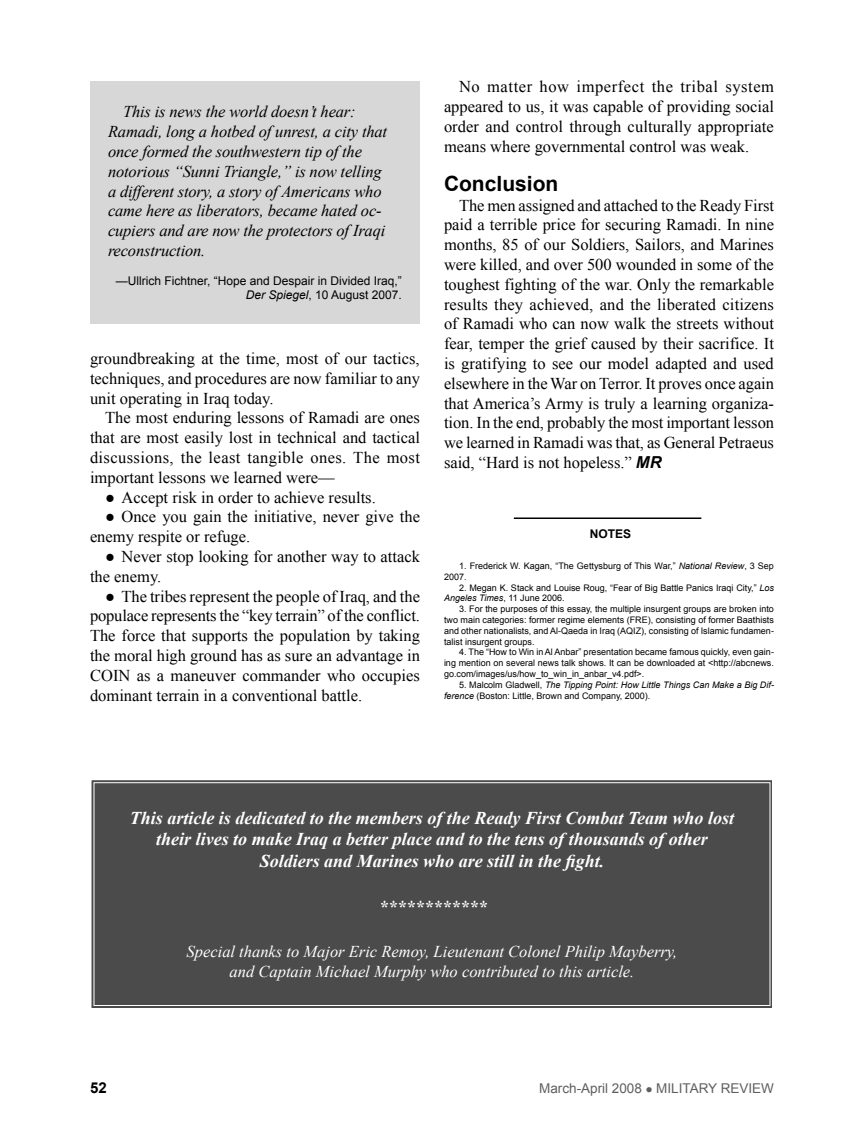
<style>
.page{position:relative;width:864px;height:1134px;background:#fff}
.page>*{position:absolute;margin:0;border:0;box-sizing:border-box;transform-origin:0 0}
.subhead{font:700 21px "Arial";color:#000}
.fob{font:italic 700 18px/21.6px "Times New Roman";color:#fff;text-align:center}
.fob-2{font:700 18px "Times New Roman";color:#fff}
.fob-3{font:16.5px/19.8px "Times New Roman";color:#000;text-align:justify}
.fob_Bullet{font:16.5px/19.8px "Times New Roman";color:#000}
.t1{font:italic 16.5px/19.8px "Times New Roman";letter-spacing:-.01em;color:#000}
.fob-4{font:italic 16.5px/19.8px "Times New Roman";color:#fff;text-align:center}
.t2{font:700 15px "Arial";color:#000}
.t3{font:13.5px "Arial";color:#5e5f5f}
.t4{font:12px/14.4px "Arial";color:#000;text-align:right}
.bio{font:700 12px "Arial";color:#000}
.ftnote{font:9px/10.8px "Arial";color:#000}
.s1{font-style:italic}
.s2{font-family:"Arial";font-weight:700;font-style:italic}
</style>
<div class="page">
<div style="left:91px;top:780px;width:681px;height:228px;background:#4b4b4b"></div>
<div style="left:93px;top:782px;width:678px;height:224px;border:1px solid #fff"></div>
<div style="left:90px;top:81px;width:330px;height:243px;background:#d7d7d7"></div>
<hr style="left:514px;top:518px;width:187px;height:1px;background:#000">
<p class="t1" style="left:108px;top:102px;width:281px;text-indent:15px">This is news the world doesn’t hear:<br>Ramadi, long a hotbed of unrest, a city that once formed the southwestern tip of the notorious “Sunni Triangle,” is now telling a different story, a story of Americans who came here as liberators, became hated oc&shy;cupiers and are now the protectors of Iraqi reconstruction.</p>
<p class="t4" style="left:116px;top:273px;width:288px">—Ullrich Fichtner, “Hope and Despair in Divided I raq,”<br><span class="s1">Der Spiegel</span>, 10 August 2007.</p>
<p class="fob-3" style="left:90px;top:348px;width:331px">groundbreaking at the time, most of our tactics, techniques, and procedures are now familiar to any unit operating in Iraq today.</p>
<p class="fob-3" style="left:90px;top:408px;width:332px;text-indent:15px">The most enduring lessons of Ramadi are ones that are most easily lost in technical and tactical discussions, the least tangible ones. The most important lessons we learned were—</p>
<p class="fob_Bullet" style="left:105px;top:487px;width:272px">● Accept risk in order to achieve results.</p>
<p class="fob_Bullet" style="left:90px;top:507px;width:332px;text-indent:15px">● Once you gain the initiative, never give the enemy respite or refuge.</p>
<p class="fob_Bullet" style="left:90px;top:546px;width:332px;text-indent:15px">● Never stop looking for another way to attack the enemy.</p>
<p class="fob_Bullet" style="left:90px;top:586px;width:332px;text-align:justify;text-indent:15px">● The tribes represent the people of Iraq, and the populace represents the “key terrain” of the conflict.<br>The force that supports the population by taking the moral high ground has as sure an advantage in COIN</p>
<p class="fob_Bullet" style="left:90px;top:665px;width:331px;text-indent:47px">as a maneuver commander who occupies dominant terrain in a conventional battle.</p>
<p class="fob-3" style="left:444px;top:77px;width:332px;text-indent:15px">No matter how imperfect the tribal system appeared to us, it was capable of providing social order and control through culturally appropriate means where governmental control was weak.</p>
<p class="subhead" style="left:444px;top:170px;width:116px">Conclusion</p>
<p class="fob-3" style="left:444px;top:195px;width:332px;text-indent:15px">The men assigned and attached to the Ready First paid a terrible price for securing Ramadi. In nine months, 85 of our Soldiers, Sailors, and Marines were killed, and over 500 wounded in some of the toughest fighting of the war. Only the remarkable results they achieved, and the liberated citizens of Ramadi who can now walk the streets without fear, temper the grief caused by their sacrifice. It is gratifying to see our model adapted and used elsewhere in the War on Terror. It proves once again that America’s Army is truly a learning organiza&shy;tion. In the end, probably the most important lesson we learned in Ramadi was that, as General Petraeus said, “Hard is not hopeless.” <span class="s2">MR</span></p>
<p class="bio" style="left:590px;top:526px;width:43px">NOTES</p>
<p class="ftnote" style="left:444px;top:561px;width:331px;text-indent:15px">1. Frederick W. Kagan, “The Gettysburg of This War,” <span class="s1">National Review</span>, 3 Sep<br>2007.</p>
<p class="ftnote" style="left:444px;top:582px;width:331px;text-indent:15px">2. Megan K. Stack and Louise Roug, “Fear of Big Battle Panics I raqi City,” <span class="s1">Los<br>Angeles Times</span>, 11 June 2006.</p>
<p class="ftnote" style="left:444px;top:604px;width:331px;text-align:justify;text-indent:15px">3. For the purposes of this essay, the multiple insurgent groups are broken into two main categories: former regime elements (FRE), consisting of former Baathists and other nationalists, and Al-Qaeda in I raq (AQIZ), consisting of Islamic fundamen&shy;talist insurgent groups.</p>
<p class="ftnote" style="left:444px;top:647px;width:331px;text-align:justify;text-indent:15px">4. The “How to Win in Al Anbar” presentation became famous quickly, even gain&shy;ing mention on several news talk shows. It can be downloaded at &lt;http://abcnews. go.com/images/us/how_to_win_in_anbar_v4.pdf&gt;.</p>
<p class="ftnote" style="left:444px;top:679px;width:332px;text-indent:15px">5. Malcolm Gladwell, <span class="s1">The Tipping Point: How Little Things Can Make a Big Dif&shy;ference</span> (Boston: Little, Brown and Company, 2000).</p>
<p class="fob" style="left:130px;top:806px;width:606px">This article is dedicated to the members of the Ready First Combat Team who lost their lives to make Iraq a better place and to the tens of thousands of other<br>Soldiers and Marines who are still in the fight.</p>
<p class="fob-2" style="left:380px;top:894px;width:109px">************</p>
<p class="fob-4" style="left:187px;top:941px;width:492px">Special thanks to Major Eric Remoy, Lieutenant Colonel Philip Mayberry, and Captain Michael Murphy who contributed to this article.</p>
<p class="t2" style="left:90px;top:1078px;width:18px">52</p>
<p class="t3" style="left:539px;top:1080px;width:236px">March-April 2008 ● Military Review</p>
</div>
